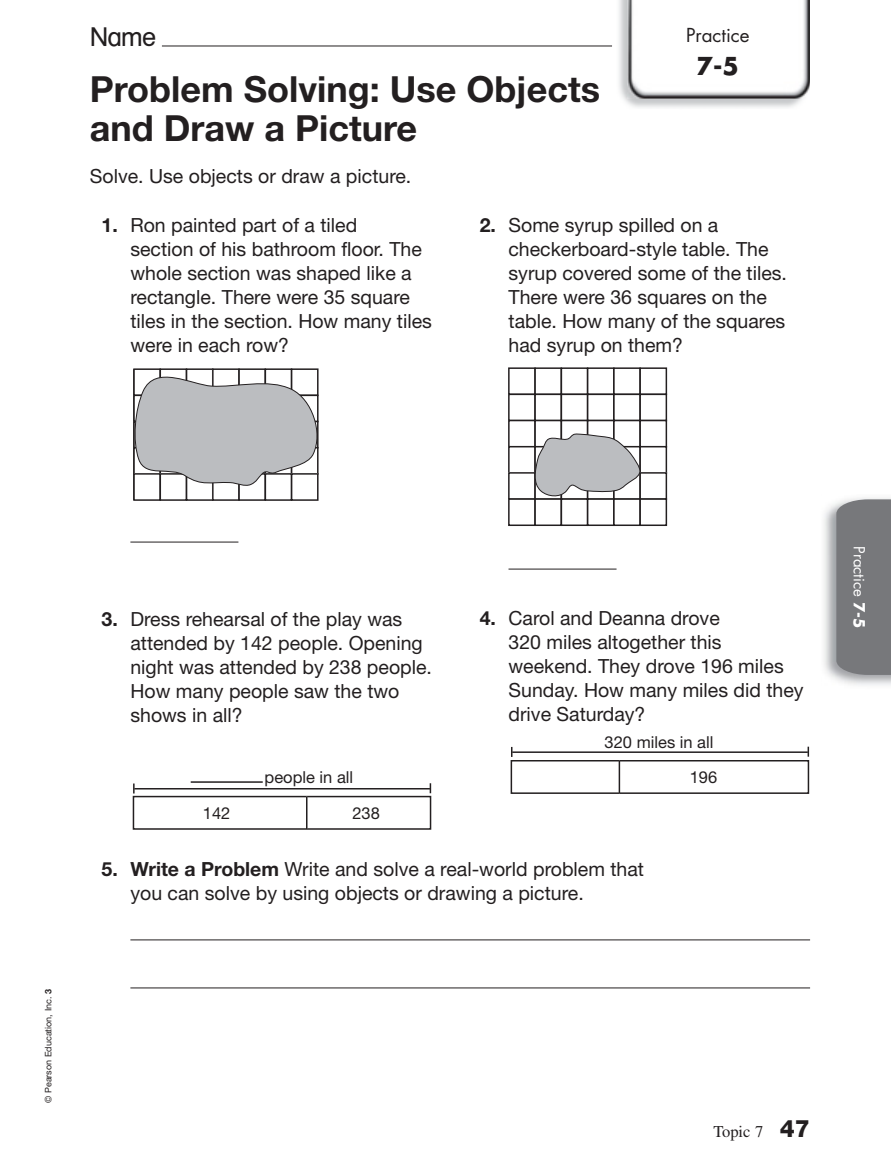
<style>
.page{position:relative;width:891px;height:1175px;background:#fff}
.page>*{position:absolute;margin:0;border:0;box-sizing:border-box;transform-origin:0 0}
.t1{font:700 36px/39px "Helvetica Neue LT Std";color:#231f20}
.t2{font:27px "Helv Text";color:#231f20}
.t3{font:700 24px "Futura Std";color:#231f20}
.t4{font:19.5px/24px "Helvetica Neue LT Std";color:#231f20}
.t5{font:18.75px "Futura Std";color:#231f20}
.t6{font:16.5px "Helvetica Neue LT Std";color:#231f20}
.t7{font:16.5px "Times LT Std";color:#231f20}
.t8{font:15px "Futura Std";color:#fff}
.t9{font:9px "Helvetica Neue LT Std";color:#231f20}
.s1{font-weight:700}
.s2{font-family:"Helvetica Neue LT Std";font-weight:800;font-size:24px}
</style>
<div class="page">
<img style="left:619px;top:0;width:183px;height:108px">
<img style="left:628px;top:0;width:182px;height:99px">
<div style="left:133px;top:473px;width:28px;height:28px;border:2px solid #231f20"></div>
<div style="left:159px;top:473px;width:28px;height:28px;border:2px solid #231f20"></div>
<div style="left:186px;top:473px;width:27px;height:28px;border:2px solid #231f20"></div>
<div style="left:212px;top:473px;width:28px;height:28px;border:2px solid #231f20"></div>
<div style="left:238px;top:473px;width:28px;height:28px;border:2px solid #231f20"></div>
<div style="left:265px;top:473px;width:27px;height:28px;border:2px solid #231f20"></div>
<div style="left:291px;top:473px;width:27px;height:28px;border:2px solid #231f20"></div>
<svg style="left:133px;top:368px;width:186px;height:119px"></svg>
<div style="left:508px;top:367px;width:28px;height:28px;border:2px solid #231f20"></div>
<div style="left:534px;top:367px;width:28px;height:28px;border:2px solid #231f20"></div>
<div style="left:560px;top:367px;width:28px;height:28px;border:2px solid #231f20"></div>
<div style="left:587px;top:367px;width:27px;height:28px;border:2px solid #231f20"></div>
<div style="left:613px;top:367px;width:28px;height:28px;border:2px solid #231f20"></div>
<div style="left:639px;top:367px;width:28px;height:28px;border:2px solid #231f20"></div>
<div style="left:508px;top:393px;width:28px;height:28px;border:2px solid #231f20"></div>
<div style="left:534px;top:393px;width:28px;height:28px;border:2px solid #231f20"></div>
<div style="left:560px;top:393px;width:28px;height:28px;border:2px solid #231f20"></div>
<div style="left:587px;top:393px;width:27px;height:28px;border:2px solid #231f20"></div>
<div style="left:613px;top:393px;width:28px;height:28px;border:2px solid #231f20"></div>
<div style="left:639px;top:393px;width:28px;height:28px;border:2px solid #231f20"></div>
<div style="left:508px;top:420px;width:28px;height:27px;border:2px solid #231f20"></div>
<div style="left:534px;top:420px;width:28px;height:27px;border:2px solid #231f20"></div>
<div style="left:560px;top:420px;width:28px;height:27px;border:2px solid #231f20"></div>
<div style="left:587px;top:420px;width:27px;height:27px;border:2px solid #231f20"></div>
<div style="left:613px;top:420px;width:28px;height:27px;border:2px solid #231f20"></div>
<div style="left:639px;top:420px;width:28px;height:27px;border:2px solid #231f20"></div>
<div style="left:508px;top:446px;width:28px;height:27px;border:2px solid #231f20"></div>
<div style="left:639px;top:446px;width:28px;height:27px;border:2px solid #231f20"></div>
<div style="left:508px;top:472px;width:28px;height:28px;border:2px solid #231f20"></div>
<div style="left:639px;top:472px;width:28px;height:28px;border:2px solid #231f20"></div>
<div style="left:508px;top:498px;width:28px;height:28px;border:2px solid #231f20"></div>
<div style="left:534px;top:498px;width:28px;height:28px;border:2px solid #231f20"></div>
<div style="left:560px;top:498px;width:28px;height:28px;border:2px solid #231f20"></div>
<div style="left:587px;top:498px;width:27px;height:28px;border:2px solid #231f20"></div>
<div style="left:613px;top:498px;width:28px;height:28px;border:2px solid #231f20"></div>
<div style="left:639px;top:498px;width:28px;height:28px;border:2px solid #231f20"></div>
<svg style="left:532px;top:433px;width:109px;height:65px"></svg>
<div style="left:133px;top:795px;width:298px;height:34px;border:2px solid #231f20"></div>
<hr style="left:306px;top:796px;width:1px;height:32px;background:#231f20">
<hr style="left:134px;top:788px;width:296px;height:1px;background:#231f20">
<hr style="left:191px;top:781px;width:72px;height:1px;background:#231f20">
<svg style="left:133px;top:783px;width:2px;height:10px"></svg>
<div style="left:510px;top:760px;width:299px;height:33px;border:2px solid #231f20"></div>
<hr style="left:618px;top:760px;width:2px;height:33px;background:#231f20">
<hr style="left:512px;top:751px;width:296px;height:1px;background:#231f20">
<svg style="left:807px;top:746px;width:2px;height:10px"></svg>
<hr style="left:162px;top:46px;width:450px;height:1px;background:#231f20">
<hr style="left:130px;top:541px;width:108px;height:1px;background:#231f20">
<hr style="left:508px;top:568px;width:108px;height:1px;background:#231f20">
<hr style="left:130px;top:939px;width:680px;height:1px;background:#231f20">
<hr style="left:130px;top:987px;width:680px;height:1px;background:#231f20">
<img style="left:824px;top:498px;width:67px;height:187px">
<div style="left:836px;top:499px;width:55px;height:175px;background:#77787b"></div>
<h2 class="t2" style="left:90px;top:21px;width:67px">Name</h2>
<p class="t5" style="left:686px;top:25px;width:65px">Practice</p>
<p class="t3" style="left:696px;top:53px;width:44px">7-5</p>
<h1 class="t1" style="left:90px;top:74px;width:511px">Problem Solving: Use Objects and Draw a Picture</h1>
<p class="t4" style="left:90px;top:166px;width:323px">Solve. Use objects or draw a picture.</p>
<p class="t4" style="left:130px;top:215px;width:303px;text-indent:-29px"><span class="s1">1.</span> Ron painted part of a tiled<br>section of his bathroom floor. The whole section was shaped like a rectangle. There were 35 square tiles in the section. How many tiles were in each row?</p>
<p class="t4" style="left:508px;top:215px;width:280px;text-indent:-29px"><span class="s1">2.</span> Some syrup spilled on a checkerboard-style table. The syrup covered some of the tiles.<br>There were 36 squares on the table. How many of the squares had syrup on them?</p>
<p class="t9" style="left:45px;top:1102px;width:116px;rotate:-90deg">© Pearson Education, Inc. <span class="s1">3</span></p>
<p class="t4" style="left:130px;top:609px;width:303px;text-indent:-29px"><span class="s1">3.</span> Dress rehearsal of the play was attended by 142 people. Opening night was attended by 238 people.<br>How many people saw the two shows in all?</p>
<p class="t4" style="left:508px;top:608px;width:297px;text-indent:-29px"><span class="s1">4.</span> Carol and Deanna drove<br>320 miles altogether this weekend. They drove 196 miles<br>Sunday. How many miles did they drive Saturday?</p>
<p class="t6" style="left:604px;top:735px;width:110px">320 miles in all</p>
<p class="t6" style="left:264px;top:770px;width:90px">people in all</p>
<p class="t6" style="left:690px;top:770px;width:29px">196</p>
<p class="t6" style="left:203px;top:806px;width:29px">142</p>
<p class="t6" style="left:352px;top:806px;width:29px">238</p>
<p class="t4" style="left:130px;top:859px;width:515px;text-indent:-29px"><span class="s1">5. Write a Problem</span> Write and solve a real-world problem that you can solve by using objects or drawing a picture.</p>
<p class="t8" style="left:867px;top:546px;width:83px;rotate:90deg">Practice <span class="s1">7-5</span></p>
<p class="t7" style="left:713px;top:1121px;width:98px">Topic 7 <span class="s2">47</span></p>
</div>
